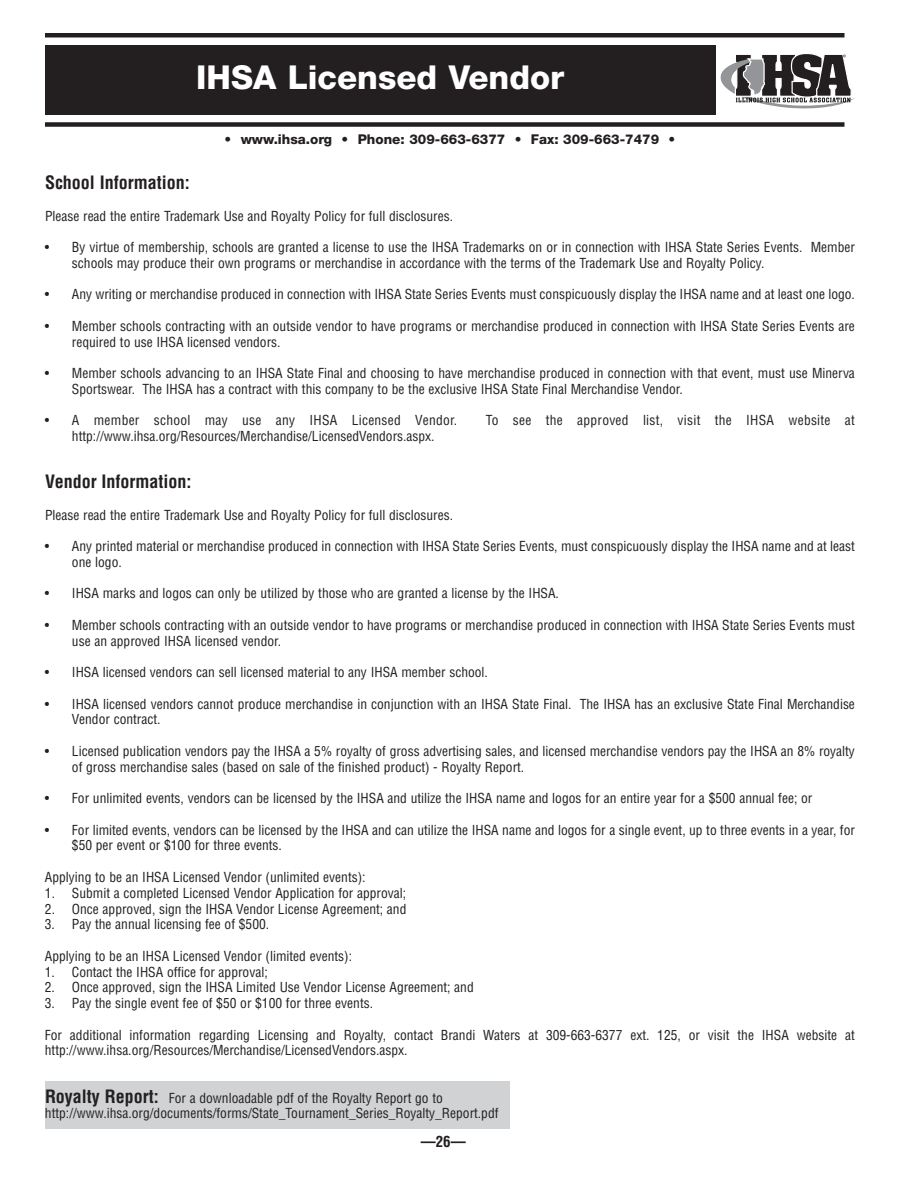
<style>
.page{position:relative;width:918px;height:1188px;background:#fff}
.page>*{position:absolute;margin:0;border:0;box-sizing:border-box;transform-origin:0 0}
.t1{font:800 33px "Helvetica Neue";color:#fff}
.t2{font:700 condensed 18px "Helvetica";color:#231f20}
.t3{font:700 condensed 15px "Helvetica";color:#231f20}
.t4{font:condensed 13.5px/15.8px "Helvetica";color:#231f20}
.t5{font:condensed 13.5px "Helvetica";letter-spacing:.02em;color:#231f20}
.t6{font:800 13.5px "Helvetica Neue";color:#231f20}
.s1{font-weight:700;font-size:18px}
</style>
<div class="page">
<div style="left:45px;top:1081px;width:464px;height:48px;background:#d1d2d4"></div>
<div style="left:45px;top:45px;width:671px;height:70px;background:#231f20"></div>
<div style="left:45px;top:122px;width:799px;height:5px;background:#231f20"></div>
<div style="left:45px;top:33px;width:799px;height:5px;background:#231f20"></div>
<svg style="left:721px;top:54px;width:134px;height:54px"></svg>
<h1 class="t1" style="left:196px;top:65px;width:370px">IHSA Licensed Vendor</h1>
<p class="t6" style="left:225px;top:134px;width:452px">• www.ihsa.org • Phone: 309-663-6377 • Fax: 309-663-7479 •</p>
<h2 class="t2" style="left:45px;top:172px;width:146px">School Information:</h2>
<p class="t4" style="left:45px;top:208px;width:410px">Please read the entire Trademark Use and Royalty Policy for full disclosures.</p>
<p class="t4" style="left:72px;top:239px;width:785px;text-indent:-27px">• By virtue of membership, schools are granted a license to use the IHSA Trademarks on or in connection with IHSA State Series Events. Member schools may produce their own programs or merchandise in accordance with the terms of the Trademark Use and Royalty Policy.</p>
<p class="t4" style="left:45px;top:287px;width:811px">• Any writing or merchandise produced in connection with IHSA State Series Events must conspicuously display the IHSA name and at least one logo.</p>
<p class="t4" style="left:72px;top:318px;width:785px;text-indent:-27px">• Member schools contracting with an outside vendor to have programs or merchandise produced in connection with IHSA State Series Events are required to use IHSA licensed vendors.</p>
<p class="t4" style="left:72px;top:365px;width:785px;text-indent:-27px">• Member schools advancing to an IHSA State Final and choosing to have merchandise produced in connection with that event, must use Minerva<br>Sportswear. The IHSA has a contract with this company to be the exclusive IHSA State Final Merchandise Vendor.</p>
<p class="t5" style="left:45px;top:413px;width:414px">• A member school may use any IHSA Licensed Vendor.</p>
<p class="t5" style="left:486px;top:413px;width:371px">To see the approved list, visit the IHSA website at</p>
<p class="t4" style="left:72px;top:428px;width:364px">http://www.ihsa.org/Resources/Merchandise/LicensedVendors.aspx.</p>
<h2 class="t2" style="left:45px;top:472px;width:148px">Vendor Information:</h2>
<p class="t4" style="left:45px;top:507px;width:410px">Please read the entire Trademark Use and Royalty Policy for full disclosures.</p>
<p class="t4" style="left:72px;top:539px;width:784px;text-indent:-27px">• Any printed material or merchandise produced in connection with IHSA State Series Events, must conspicuously display the IHSA name and at least one logo.</p>
<p class="t4" style="left:45px;top:586px;width:516px">• IHSA marks and logos can only be utilized by those who are granted a license by the IHSA.</p>
<p class="t4" style="left:72px;top:617px;width:785px;text-indent:-27px">• Member schools contracting with an outside vendor to have programs or merchandise produced in connection with IHSA State Series Events must use an approved IHSA licensed vendor.</p>
<p class="t4" style="left:45px;top:665px;width:444px">• IHSA licensed vendors can sell licensed material to any IHSA member school.</p>
<p class="t4" style="left:72px;top:696px;width:785px;text-indent:-27px">• IHSA licensed vendors cannot produce merchandise in conjunction with an IHSA State Final. The IHSA has an exclusive State Final Merchandise<br>Vendor contract.</p>
<p class="t4" style="left:72px;top:743px;width:785px;text-indent:-27px">• Licensed publication vendors pay the IHSA a 5% royalty of gross advertising sales, and licensed merchandise vendors pay the IHSA an 8% royalty of gross merchandise sales (based on sale of the finished product) - Royalty Report.</p>
<p class="t4" style="left:45px;top:791px;width:769px">• For unlimited events, vendors can be licensed by the IHSA and utilize the IHSA name and logos for an entire year for a $500 annual fee; or</p>
<p class="t4" style="left:72px;top:822px;width:785px;text-indent:-27px">• For limited events, vendors can be licensed by the IHSA and can utilize the IHSA name and logos for a single event, up to three events in a year, for $50 per event or $100 for three events.</p>
<p class="t4" style="left:45px;top:869px;width:322px">Applying to be an IHSA Licensed Vendor (unlimited events):</p>
<p class="t4" style="left:45px;top:885px;width:363px">1. Submit a completed Licensed Vendor Application for approval;</p>
<p class="t4" style="left:45px;top:901px;width:363px">2. Once approved, sign the IHSA Vendor License Agreement; and</p>
<p class="t4" style="left:45px;top:917px;width:226px">3. Pay the annual licensing fee of $500.</p>
<p class="t4" style="left:45px;top:948px;width:309px">Applying to be an IHSA Licensed Vendor (limited events):</p>
<p class="t4" style="left:45px;top:964px;width:224px">1. Contact the IHSA office for approval;</p>
<p class="t4" style="left:45px;top:980px;width:430px">2. Once approved, sign the IHSA Limited Use Vendor License Agreement; and</p>
<p class="t4" style="left:45px;top:995px;width:330px">3. Pay the single event fee of $50 or $100 for three events.</p>
<p class="t4" style="left:45px;top:1027px;width:812px">For additional information regarding Licensing and Royalty, contact Brandi Waters at 309-663-6377 ext. 125, or visit the IHSA website at http://www.ihsa.org/Resources/Merchandise/LicensedVendors.aspx.</p>
<p class="t4" style="left:45px;top:1090px;width:455px"><span class="s1">Royalty Report:</span> For a downloadable pdf of the Royalty Report go to http://www.ihsa.org/documents/forms/State_Tournament_Series_Royalty_Report.pdf</p>
<p class="t3" style="left:421px;top:1133px;width:46px">—26—</p>
</div>
